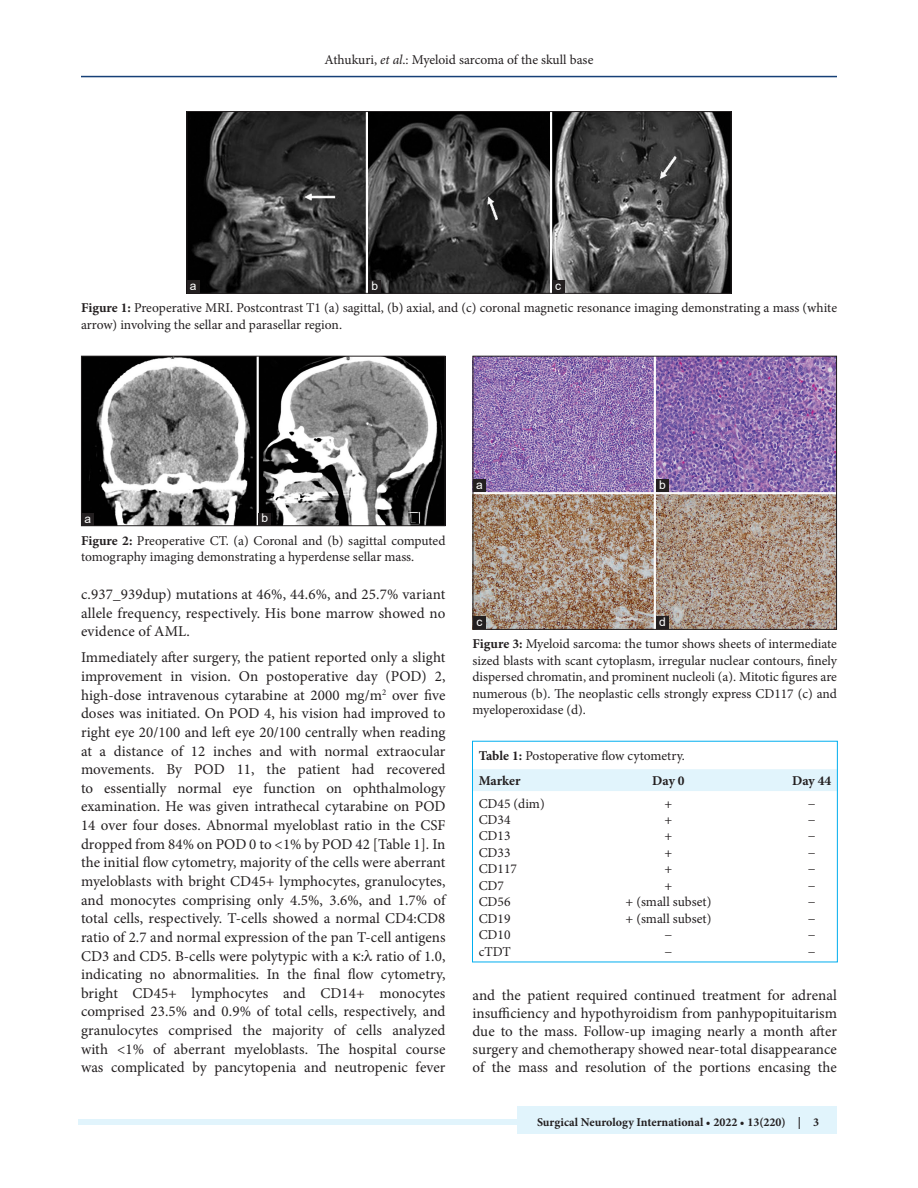
<style>
.page{position:relative;width:918px;height:1188px;background:#fff}
.page>*{position:absolute;margin:0;border:0;box-sizing:border-box;transform-origin:0 0}
.TX{font:15px/18.6px "Minion Pro";letter-spacing:.005em;color:#231f20;text-align:justify}
.FGC{font:13.5px/16.5px "Minion Pro";letter-spacing:-.005em;color:#231f20}
.TB{font:13.5px "Minion Pro";color:#231f20}
.TT{font:13.5px "Minion Pro";letter-spacing:-.005em;color:#231f20}
.TCH{font:700 13.5px "Minion Pro";letter-spacing:-.005em;color:#231f20}
.TBL{font:13.5px "Minion Pro";color:#231f20}
.JF{font:700 12px "Minion Pro";color:#231f20}
.LABEL{font:12px "Arial";color:#fff}
.s1{font-style:italic}
.s2{font-weight:700}
</style>
<div class="page">
<hr style="left:81px;top:76px;width:756px;height:1px;background:#164077">
<div style="left:78px;top:1119px;width:756px;height:6px;background:#e1f4fc"></div>
<div style="left:518px;top:1106px;width:319px;height:28px;background:#e1f4fc"></div>
<img style="left:83px;top:358px;width:360px;height:166px">
<div style="left:81px;top:356px;width:364px;height:170px;border:1px solid #231f20"></div>
<div style="left:81px;top:513px;width:13px;height:13px;background:#231f20"></div>
<div style="left:259px;top:513px;width:12px;height:13px;background:#231f20"></div>
<img style="left:475px;top:358px;width:360px;height:270px">
<div style="left:473px;top:356px;width:364px;height:274px;border:1px solid #231f20"></div>
<div style="left:473px;top:479px;width:13px;height:13px;background:#231f20"></div>
<div style="left:656px;top:479px;width:13px;height:13px;background:#231f20"></div>
<div style="left:473px;top:617px;width:13px;height:12px;background:#231f20"></div>
<div style="left:656px;top:617px;width:13px;height:12px;background:#231f20"></div>
<div style="left:474px;top:769px;width:362px;height:22px;background:#e1f4fc"></div>
<div style="left:472px;top:741px;width:366px;height:221px;border:1px solid #00aeef"></div>
<img style="left:189px;top:113px;width:540px;height:179px">
<div style="left:187px;top:111px;width:544px;height:183px;border:1px solid #231f20"></div>
<div style="left:187px;top:281px;width:13px;height:12px;background:#231f20"></div>
<div style="left:368px;top:280px;width:13px;height:13px;background:#231f20"></div>
<div style="left:552px;top:281px;width:13px;height:12px;background:#231f20"></div>
<p class="FGC" style="left:325px;top:51px;width:270px">Athukuri, <span class="s1">et al</span>.: Myeloid sarcoma of the skull base</p>
<p class="LABEL" style="left:190px;top:278px;width:8px">a</p>
<p class="LABEL" style="left:371px;top:278px;width:8px">b</p>
<p class="LABEL" style="left:555px;top:278px;width:7px">c</p>
<p class="FGC" style="left:81px;top:300px;width:758px"><span class="s2">Figure 1:</span> Preoperative MRI. Postcontrast T1 (a) sagittal, (b) axial, and (c) coronal magnetic resonance imaging demonstrating a mass (white arrow) involving the sellar and parasellar region.</p>
<p class="LABEL" style="left:84px;top:510px;width:8px">a</p>
<p class="LABEL" style="left:262px;top:510px;width:8px">b</p>
<p class="FGC" style="left:81px;top:532px;width:366px"><span class="s2">Figure 2:</span> Preoperative CT. (a) Coronal and (b) sagittal computed tomography imaging demonstrating a hyperdense sellar mass.</p>
<p class="TX" style="left:81px;top:585px;width:366px">c.937_939dup) mutations at 46%, 44.6%, and 25.7% variant allele frequency, respectively. His bone marrow showed no evidence of AML.</p>
<p class="TX" style="left:81px;top:648px;width:366px">Immediately after surgery, the patient reported only a slight improvement in vision. On postoperative day (POD) 2, high-dose intravenous cytarabine at 2000 mg/m<sup>2</sup> over five doses was initiated. On POD 4, his vision had improved to right eye 20/100 and left eye 20/100 centrally when reading at a distance of 12 inches and with normal extraocular movements. By POD 11, the patient had recovered to essentially normal eye function on ophthalmology examination. He was given intrathecal cytarabine on POD 14 over four doses. Abnormal myeloblast ratio in the CSF dropped from 84% on POD 0 to &lt;1% by POD 42 [Table 1]. In the initial flow cytometry, majority of the cells were aberrant myeloblasts with bright CD45+ lymphocytes, granulocytes, and monocytes comprising only 4.5%, 3.6%, and 1.7% of total cells, respectively. T-cells showed a normal CD4:CD8 ratio of 2.7 and normal expression of the pan T-cell antigens CD3 and CD5. B-cells were polytypic with a : ratio of 1.0, indicating no abnormalities. In the final flow cytometry, bright CD45+ lymphocytes and CD14+ monocytes comprised 23.5% and 0.9% of total cells, respectively, and granulocytes comprised the majority of cells analyzed with &lt;1% of aberrant myeloblasts. The hospital course was complicated by pancytopenia and neutropenic fever</p>
<p class="LABEL" style="left:476px;top:476px;width:8px">a</p>
<p class="LABEL" style="left:659px;top:476px;width:8px">b</p>
<p class="LABEL" style="left:476px;top:614px;width:7px">c</p>
<p class="LABEL" style="left:659px;top:614px;width:8px">d</p>
<p class="FGC" style="left:472px;top:636px;width:366px;text-align:justify"><span class="s2">Figure 3:</span> Myeloid sarcoma: the tumor shows sheets of intermediate sized blasts with scant cytoplasm, irregular nuclear contours, finely dispersed chromatin, and prominent nucleoli (a). Mitotic figures are numerous (b). The neoplastic cells strongly express CD117 (c) and myeloperoxidase (d).</p>
<p class="TT" style="left:479px;top:747px;width:208px"><span class="s2">Table 1:</span> Postoperative flow cytometry.</p>
<p class="TCH" style="left:479px;top:771px;width:43px">Marker</p>
<p class="TCH" style="left:652px;top:771px;width:34px">Day 0</p>
<p class="TCH" style="left:792px;top:771px;width:41px">Day 44</p>
<p class="TB" style="left:479px;top:794px;width:68px">CD45 (dim)</p>
<p class="TB" style="left:665px;top:794px;width:9px">+</p>
<p class="TB" style="left:808px;top:794px;width:9px">−</p>
<p class="TB" style="left:479px;top:811px;width:33px">CD34</p>
<p class="TB" style="left:665px;top:811px;width:9px">+</p>
<p class="TB" style="left:808px;top:811px;width:9px">−</p>
<p class="TB" style="left:479px;top:827px;width:33px">CD13</p>
<p class="TB" style="left:665px;top:827px;width:9px">+</p>
<p class="TB" style="left:808px;top:827px;width:9px">−</p>
<p class="TB" style="left:479px;top:844px;width:33px">CD33</p>
<p class="TB" style="left:665px;top:844px;width:9px">+</p>
<p class="TB" style="left:808px;top:844px;width:9px">−</p>
<p class="TB" style="left:479px;top:860px;width:40px">CD117</p>
<p class="TB" style="left:665px;top:860px;width:9px">+</p>
<p class="TB" style="left:808px;top:860px;width:9px">−</p>
<p class="TB" style="left:479px;top:877px;width:27px">CD7</p>
<p class="TB" style="left:665px;top:877px;width:9px">+</p>
<p class="TB" style="left:808px;top:877px;width:9px">−</p>
<p class="TB" style="left:479px;top:893px;width:33px">CD56</p>
<p class="TB" style="left:625px;top:893px;width:87px">+ (small subset)</p>
<p class="TB" style="left:808px;top:893px;width:9px">−</p>
<p class="TB" style="left:479px;top:909px;width:33px">CD19</p>
<p class="TB" style="left:625px;top:909px;width:87px">+ (small subset)</p>
<p class="TB" style="left:808px;top:909px;width:9px">−</p>
<p class="TB" style="left:479px;top:926px;width:33px">CD10</p>
<p class="TB" style="left:665px;top:926px;width:9px">−</p>
<p class="TB" style="left:808px;top:926px;width:9px">−</p>
<p class="TBL" style="left:479px;top:942px;width:34px">cTDT</p>
<p class="TBL" style="left:665px;top:942px;width:9px">−</p>
<p class="TBL" style="left:808px;top:942px;width:9px">−</p>
<p class="TX" style="left:472px;top:986px;width:366px;line-height:18.1px">and the patient required continued treatment for adrenal insufficiency and hypothyroidism from panhypopituitarism due to the mass. Follow-up imaging nearly a month after surgery and chemotherapy showed near-total disappearance of the mass and resolution of the portions encasing the</p>
<p class="JF" style="left:537px;top:1113px;width:284px">Surgical Neurology International • 2022 • 13(220) | 3</p>
</div>
